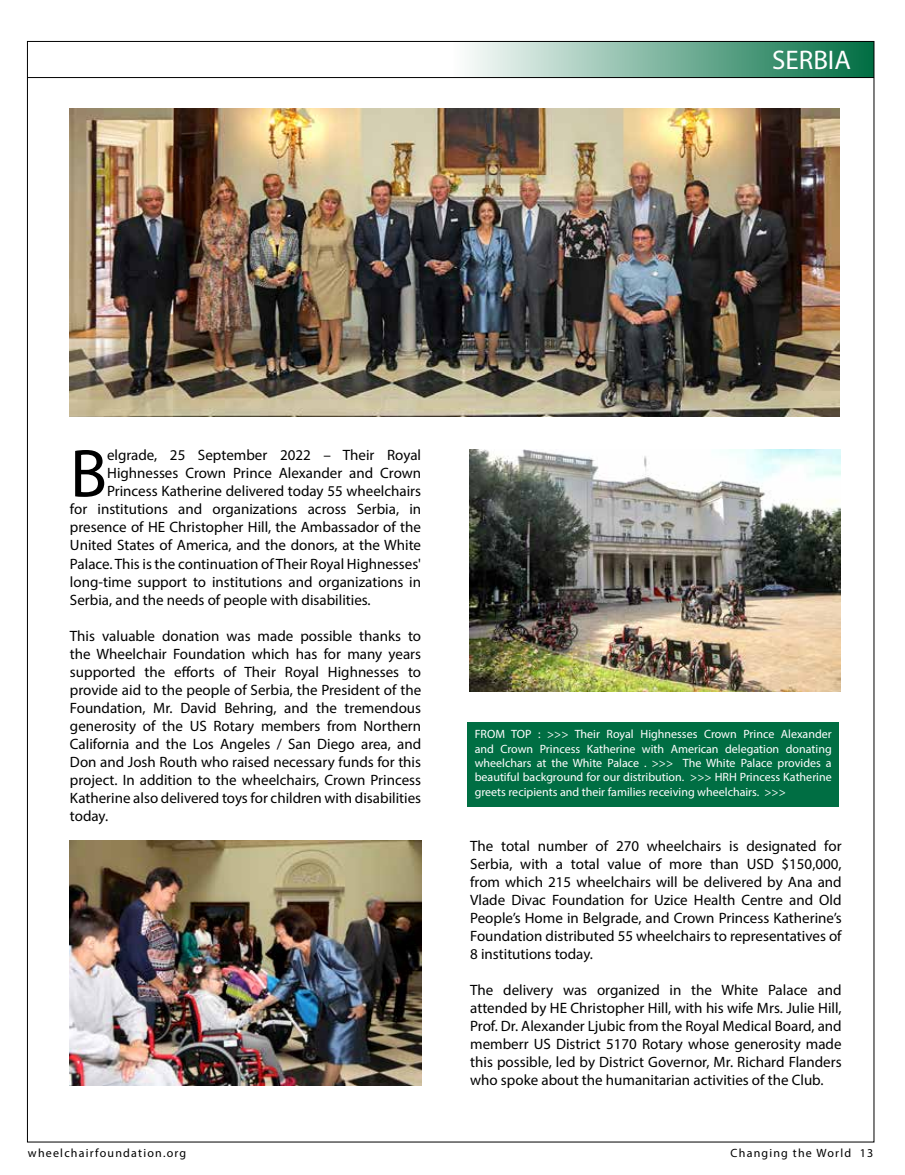
<style>
.page{position:relative;width:905px;height:1175px;background:#fff}
.page>*{position:absolute;margin:0;border:0;box-sizing:border-box;transform-origin:0 0}
.t1{font:68.4px "Myriad Pro";color:#000}
.t2{font:27px "Myriad Pro";color:#fff}
.t3{font:15px/18px "Myriad Pro";color:#000;text-align:justify}
.t4{font:12px/14.4px "Myriad Pro";color:#fff;text-align:justify}
.t5{font:12px "Myriad Pro";letter-spacing:.1em;color:#000}
</style>
<div class="page">
<div style="left:453px;top:41px;width:420px;height:37px;background:linear-gradient(to right,#fdfefd,#016e44)"></div>
<hr style="left:27px;top:77px;width:847px;height:1px;background:#000">
<img style="left:70px;top:108px;width:769px;height:309px">
<img style="left:469px;top:449px;width:371px;height:242px">
<img style="left:70px;top:840px;width:351px;height:245px">
<div style="left:467px;top:722px;width:372px;height:84px;background:#006e43"></div>
<h2 class="t2" style="left:772px;top:43px;width:80px">SERBIA</h2>
<h1 class="t1" style="left:70px;top:431px;width:39px">B</h1>
<p class="t3" style="left:107px;top:446px;width:315px">elgrade, 25 September 2022 – Their Royal</p>
<p class="t3" style="left:107px;top:464px;width:315px">Highnesses Crown Prince Alexander and Crown</p>
<p class="t3" style="left:107px;top:482px;width:315px">Princess Katherine delivered today 55 wheelchairs</p>
<p class="t3" style="left:70px;top:500px;width:353px">for institutions and organizations across Serbia, in</p>
<p class="t3" style="left:70px;top:518px;width:352px">presence of HE Christopher Hill, the Ambassador of the</p>
<p class="t3" style="left:70px;top:536px;width:352px">United States of America, and the donors, at the White</p>
<p class="t3" style="left:70px;top:554px;width:352px">Palace. This is the continuation of Their Royal Highnesses'</p>
<p class="t3" style="left:70px;top:572px;width:352px">long-time support to institutions and organizations in</p>
<p class="t3" style="left:70px;top:590px;width:302px">Serbia, and the needs of people with disabilities.</p>
<p class="t3" style="left:70px;top:626px;width:353px">This valuable donation was made possible thanks to the Wheelchair Foundation which has for many years supported the efforts of Their Royal Highnesses to provide aid to the people of Serbia, the President of the Foundation, Mr. David Behring, and the tremendous generosity of the US Rotary members from Northern California and the Los Angeles / San Diego area, and Don and Josh Routh who raised necessary funds for this project. In addition to the wheelchairs, Crown Princess Katherine also delivered toys for children with disabilities today.</p>
<p class="t4" style="left:475px;top:726px;width:358px">FROM TOP : &gt;&gt;&gt; Their Royal Highnesses Crown Prince Alexander and Crown Princess Katherine with American delegation donating wheelchars at the White Palace . &gt;&gt;&gt; The White Palace provides a beautiful background for our distribution. &gt;&gt;&gt; HRH Princess Katherine greets recipients and their families receiving wheelchairs. &gt;&gt;&gt;</p>
<p class="t3" style="left:470px;top:836px;width:373px">The total number of 270 wheelchairs is designated for Serbia, with a total value of more than USD $150,000, from which 215 wheelchairs will be delivered by Ana and Vlade Divac Foundation for Uzice Health Centre and Old People’s Home in Belgrade, and Crown Princess Katherine’s Foundation distributed 55 wheelchairs to representatives of 8 institutions today.</p>
<p class="t3" style="left:470px;top:980px;width:373px">The delivery was organized in the White Palace and attended by HE Christopher Hill, with his wife Mrs. Julie Hill, Prof. Dr. Alexander Ljubic from the Royal Medical Board, and memberr US District 5170 Rotary whose generosity made this possible, led by District Governor, Mr. Richard Flanders who spoke about the humanitarian activities of the Club.</p>
<p class="t5" style="left:28px;top:1145px;width:160px">wheelchairfoundation.org</p>
<p class="t5" style="left:730px;top:1145px;width:144px">Changing the World 13</p>
</div>
